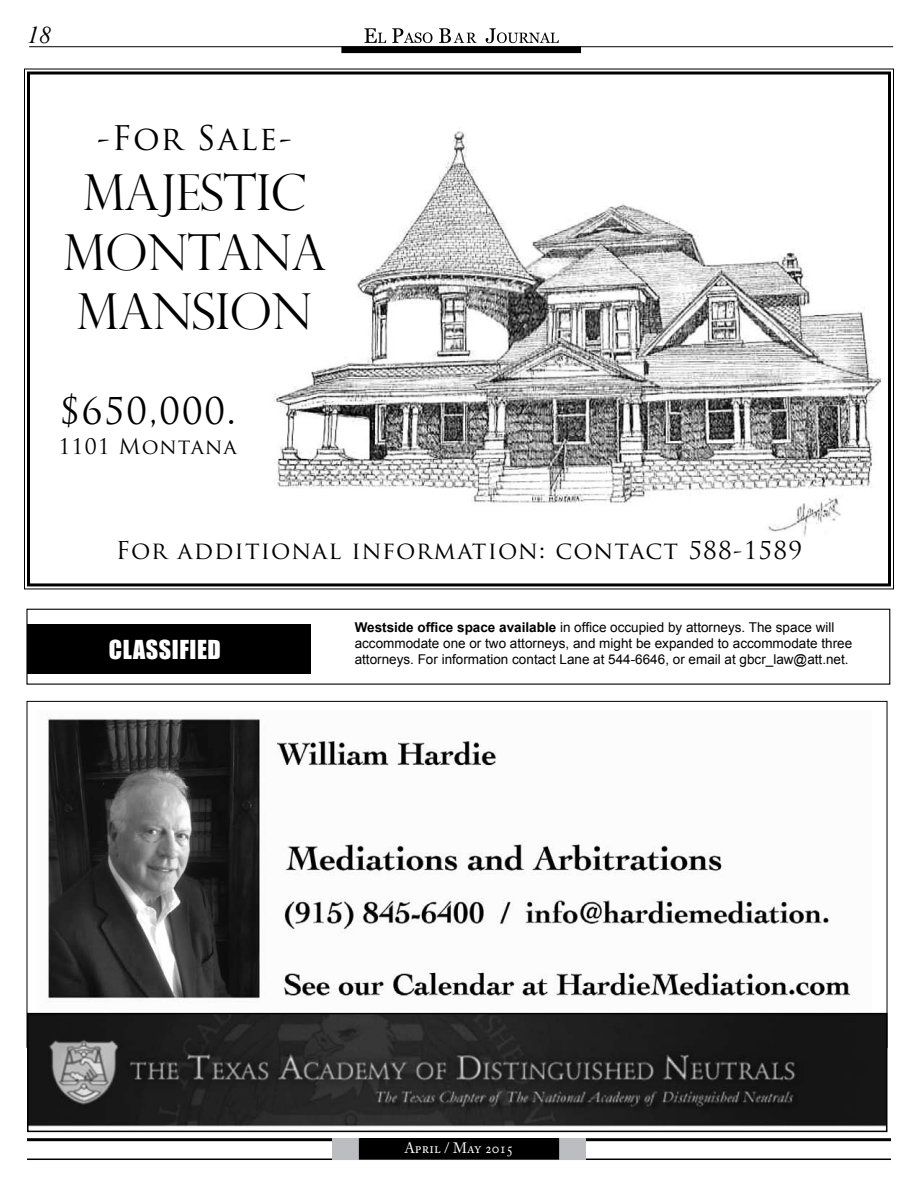
<style>
.page{position:relative;width:918px;height:1188px;background:#fff}
.page>*{position:absolute;margin:0;border:0;box-sizing:border-box;transform-origin:0 0}
.t1{font:300 49.65px/59.6px "Perpetua Titling";letter-spacing:-.01em;color:#000;text-align:center}
.t2{font:36px "Trajan Pro";letter-spacing:.05em;color:#000}
.t3{font:33.15px "Trajan Pro";letter-spacing:.05em;color:#000}
.t4{font:24px "Trajan Pro";letter-spacing:.05em;color:#000}
.t5{font:24px "Impact";letter-spacing:.025em;color:#fff}
.t6{font:italic 24px "Times New Roman";color:#000}
.t7{font:21px "Trajan Pro";letter-spacing:.05em;color:#000}
.t8{font:15px "Adobe Caslon Pro";letter-spacing:.01em;color:#fff;scale:.94 1}
.t9{font:13.5px/16.2px "Arial";color:#000}
.s1{font-weight:700}
</style>
<div class="page">
<hr style="left:29px;top:46px;width:864px;height:1px;background:#000">
<div style="left:342px;top:47px;width:238px;height:5px;background:#000"></div>
<div style="left:341px;top:46px;width:240px;height:7px;border:2px solid #000"></div>
<svg style="left:364px;top:28px;width:195px;height:15px"></svg>
<hr style="left:27px;top:1159px;width:864px;height:1px;background:#000">
<hr style="left:27px;top:1138px;width:864px;height:3px;background:#000">
<div style="left:332px;top:1138px;width:254px;height:22px;background:#bcbdc0"></div>
<div style="left:360px;top:1139px;width:198px;height:20px;background:#000"></div>
<div style="left:359px;top:1138px;width:200px;height:22px;border:2px solid #000"></div>
<img style="left:48px;top:718px;width:805px;height:284px">
<img style="left:30px;top:1016px;width:854px;height:111px">
<div style="left:27px;top:1013px;width:860px;height:119px;border:2px solid #000"></div>
<svg style="left:24px;top:68px;width:870px;height:522px"></svg>
<div style="left:27px;top:72px;width:864px;height:514px;border:3px solid #000"></div>
<img style="left:255px;top:114px;width:625px;height:430px">
<div style="left:26px;top:609px;width:864px;height:76px;border:1px solid #000"></div>
<div style="left:27px;top:624px;width:283px;height:50px;background:#000"></div>
<h3 class="t6" style="left:27px;top:19px;width:25px">18</h3>
<h3 class="t3" style="left:97px;top:117px;width:196px">-For Sale-</h3>
<h1 class="t1" style="left:63px;top:162px;width:264px">MAJESTIC<br>MONTANA<br>MANSION</h1>
<h2 class="t2" style="left:59px;top:389px;width:178px">$650,000.</h2>
<h3 class="t7" style="left:59px;top:433px;width:179px">1101 Montana</h3>
<h3 class="t4" style="left:116px;top:535px;width:688px">For additional information: contact 588-1589</h3>
<h3 class="t5" style="left:109px;top:631px;width:114px">CLASSIFIED</h3>
<p class="t9" style="left:355px;top:619px;width:499px"><span class="s1">Westside office space available</span> in office occupied by attorneys. The space will accommodate one or two attorneys, and might be expanded to accommodate three</p>
<p class="t9" style="left:355px;top:652px;width:495px">attorneys. For information contact Lane at 544-6646, or email at gbcr_law@att.net.</p>
<p class="t8" style="left:404px;top:1139px;width:118px">April / May 2015</p>
</div>
